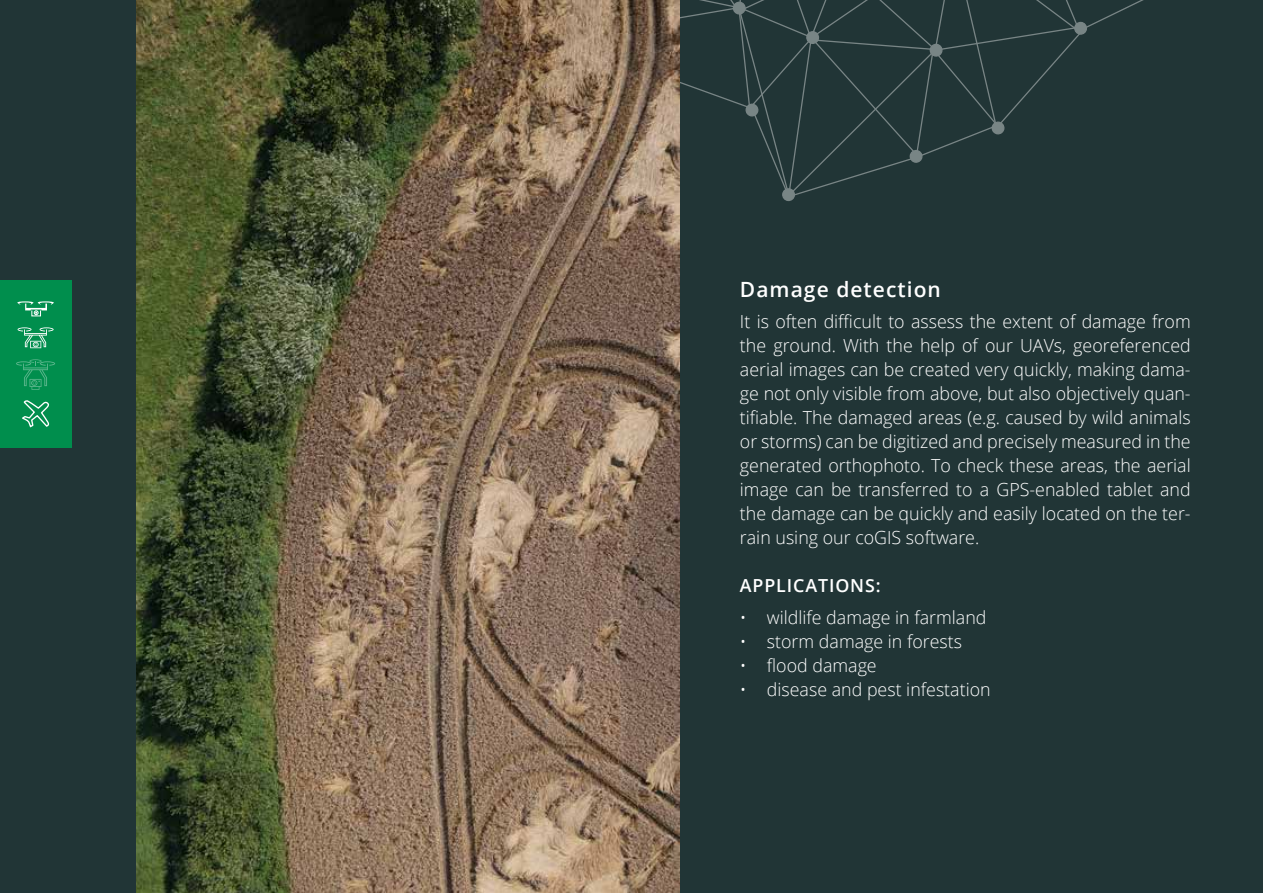
<style>
.page{position:relative;width:1263px;height:893px;background:#213536}
.page>*{position:absolute;margin:0;border:0;box-sizing:border-box;transform-origin:0 0}
.t1{font:600 21px "Open Sans";letter-spacing:.05em;color:#fff}
.t2{font:300 18px/24px "Open Sans";color:#fff;text-align:justify}
.t3{font:600 18px "Open Sans";letter-spacing:.05em;color:#fff}
</style>
<div class="page">
<svg style="left:679px;top:131px;width:111px;height:66px"></svg>
<div style="left:910px;top:150px;width:12px;height:12px;background:#788585;border-radius:50%"></div>
<div style="left:909px;top:150px;width:14px;height:13px;border:1px solid #fff;border-radius:50%"></div>
<div style="left:992px;top:122px;width:12px;height:12px;background:#788585;border-radius:50%"></div>
<div style="left:991px;top:121px;width:14px;height:14px;border:1px solid #fff;border-radius:50%"></div>
<div style="left:782px;top:189px;width:13px;height:12px;background:#788585;border-radius:50%"></div>
<div style="left:782px;top:188px;width:13px;height:13px;border:1px solid #fff;border-radius:50%"></div>
<svg style="left:679px;top:0;width:465px;height:131px"></svg>
<div style="left:0;top:281px;width:71px;height:167px;background:#008e4d"></div>
<svg style="left:18px;top:327px;width:36px;height:21px"></svg>
<svg style="left:22px;top:400px;width:28px;height:28px"></svg>
<svg style="left:17px;top:301px;width:37px;height:16px"></svg>
<svg style="left:16px;top:359px;width:39px;height:31px"></svg>
<img style="left:136px;top:0;width:543px;height:893px">
<p class="t1" style="left:740px;top:275px;width:203px">Damage detection</p>
<p class="t2" style="left:740px;top:309px;width:452px">It is often difficult to assess the extent of damage from the ground. With the help of our UAVs, georeferenced aerial images can be created very quickly, making dama&shy;ge not only visible from above, but also objectively quan&shy;tifiable. The damaged areas (e.g. caused by wild animals or storms) can be digitized and precisely measured in the generated orthophoto. To check these areas, the aerial image can be transferred to a GPS-enabled tablet and the damage can be quickly and easily located on the ter&shy;rain using our coGIS software.</p>
<p class="t3" style="left:740px;top:573px;width:142px">APPLICATIONS:</p>
<p class="t2" style="left:740px;top:605px;width:248px">• wildlife damage in farmland</p>
<p class="t2" style="left:740px;top:629px;width:224px">• storm damage in forests</p>
<p class="t2" style="left:740px;top:653px;width:138px">• flood damage</p>
<p class="t2" style="left:740px;top:677px;width:252px">• disease and pest infestation</p>
</div>
